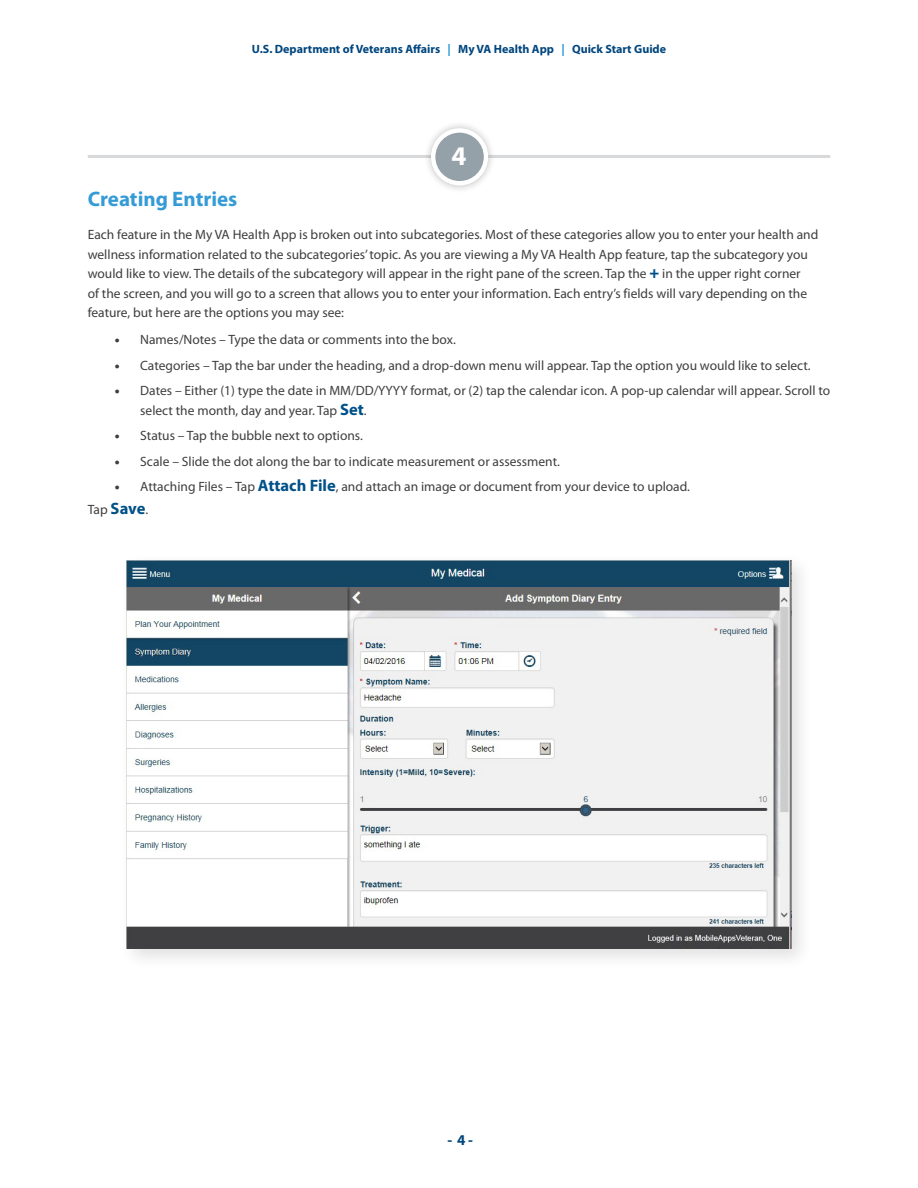
<style>
.page{position:relative;width:918px;height:1188px;background:#fff}
.page>*{position:absolute;margin:0;border:0;box-sizing:border-box;transform-origin:0 0}
.t1{font:700 27px "Myriad Pro";color:#fff}
.t2{font:700 21px "Myriad Pro";color:#359bd6}
.t3{font:700 15px "Myriad Pro";color:#00467e}
.t4{font:13.5px/19.5px "Myriad Pro";color:#3e3e3f}
.t5{font:700 12px "Myriad Pro";color:#00467e}
.s1{color:#1c94d2}
.s2{font-weight:900;font-size:16.5px;color:#015188}
.s3{font-weight:900}
.s4{font-weight:700;font-size:16.5px;color:#015188}
</style>
<div class="page">
<hr style="left:88px;top:155px;width:742px;height:3px;background:#d8d9da">
<div style="left:423px;top:121px;width:73px;height:72px;background:#231f20;opacity:.3"></div>
<div style="left:433px;top:130px;width:53px;height:53px;background:#95a1a9;border-radius:50%"></div>
<div style="left:431px;top:128px;width:57px;height:57px;border:4px solid #fff;border-radius:50%"></div>
<div style="left:118px;top:552px;width:695px;height:419px;background:#231f20;opacity:.14"></div>
<img style="left:127px;top:561px;width:664px;height:388px">
<p class="t5" style="left:252px;top:41px;width:416px">U.S. Department of Veterans Affairs <span class="s1">|</span> My VA Health App <span class="s1">|</span> Quick Start Guide</p>
<p class="t1" style="left:452px;top:138px;width:16px">4</p>
<h2 class="t2" style="left:88px;top:186px;width:151px">Creating Entries</h2>
<p class="t4" style="left:88px;top:225px;width:732px">Each feature in the My VA Health App is broken out into subcategories. Most of these categories allow you to enter your health and wellness information related to the subcategories’ topic. As you are viewing a My VA Health App feature, tap the subcategory you would like to view. The details of the subcategory will appear in the right pane of the screen. Tap the <span class="s2">+</span> in the upper right corner<br>of the screen, and you will go to a screen that allows you to enter your information. Each entry’s fields will vary depending on the feature, but here are the options you may see:</p>
<p class="t4" style="left:115px;top:330px;width:343px"><span class="s3">•</span> Names/Notes – Type the data or comments into the box.</p>
<p class="t4" style="left:115px;top:356px;width:698px"><span class="s3">•</span> Categories – Tap the bar under the heading, and a drop-down menu will appear. Tap the option you would like to select.</p>
<p class="t4" style="left:140px;top:381px;width:691px;text-indent:-26px"><span class="s3">•</span> Dates – Either (1) type the date in MM/DD/YYYY format, or (2) tap the calendar icon. A pop-up calendar will appear. Scroll to select the month, day and year. Tap <span class="s4">Set</span>.</p>
<p class="t4" style="left:115px;top:426px;width:250px"><span class="s3">•</span> Status – Tap the bubble next to options.</p>
<p class="t4" style="left:115px;top:452px;width:447px"><span class="s3">•</span> Scale – Slide the dot along the bar to indicate measurement or assessment.</p>
<p class="t4" style="left:115px;top:477px;width:577px"><span class="s3">•</span> Attaching Files – Tap <span class="s4">Attach File</span>, and attach an image or document from your device to upload.</p>
<p class="t4" style="left:88px;top:500px;width:62px">Tap <span class="s4">Save</span>.</p>
<p class="t3" style="left:448px;top:1130px;width:27px">- 4-</p>
</div>
